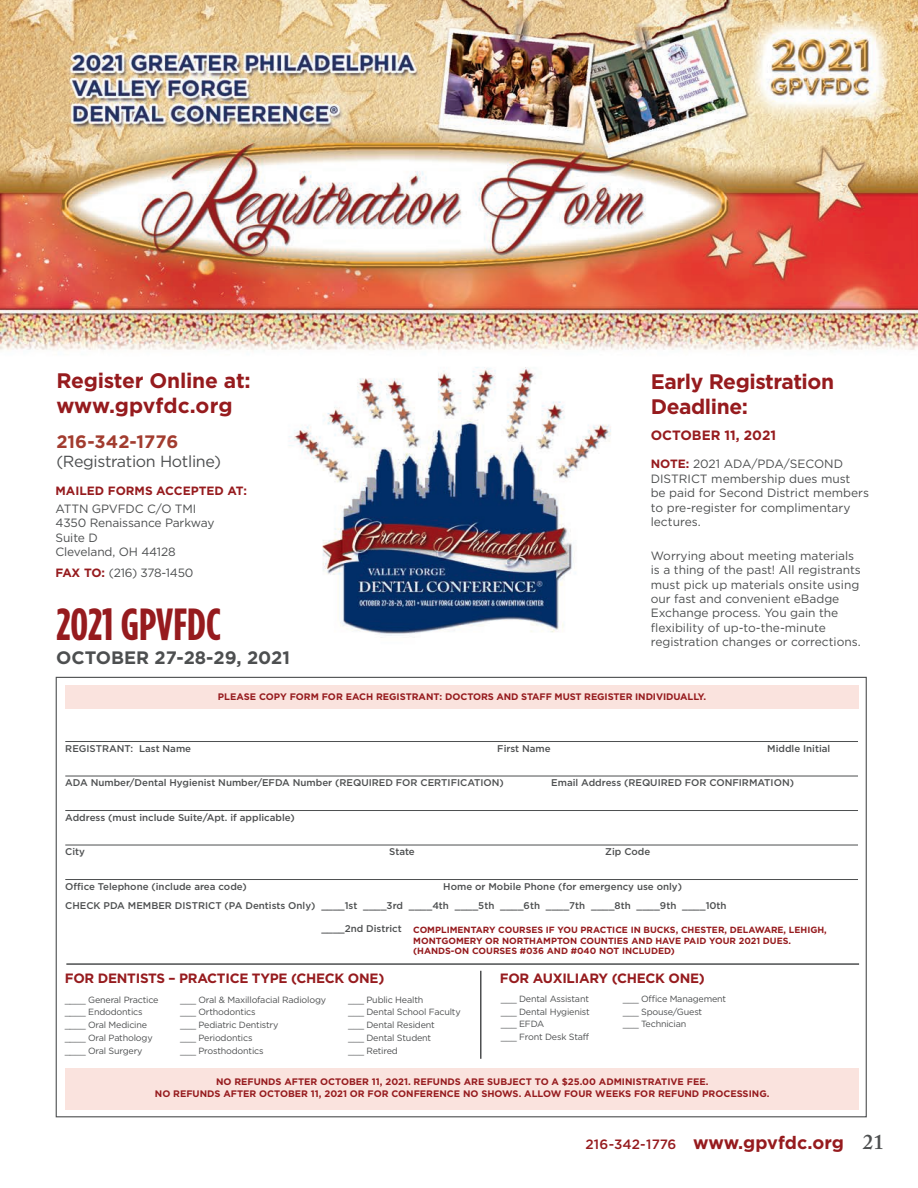
<style>
.page{position:relative;width:918px;height:1188px;background:#fff}
.page>*{position:absolute;margin:0;border:0;box-sizing:border-box;transform-origin:0 0}
.Date_txt{font:700 45px "Gotham Condensed";color:#961b1e}
.Date_txt-2{font:700 21px/25.2px "Gotham";letter-spacing:-.01em;color:#961b1e}
._2020_Box_head__blue{font:700 21px/25.2px "Gotham";letter-spacing:-.02em;color:#961b1e}
.folio-right{font:600 21px "Adobe Caslon Pro";color:#4d4f50}
.Date_txt-3{font:700 18px "Gotham";letter-spacing:-.005em;color:#961b1e}
.Date_txt-4{font:700 18px "Gotham";color:#4d4f50}
.Date_txt-5{font:700 18px "Gotham";letter-spacing:.005em;color:#a23c2f}
.Date_txt-6{font:16.05px "Gotham";letter-spacing:-.02em;color:#4d4f50}
._2020_Box_Text-Bold{font:700 13.5px "Gotham";letter-spacing:-.02em;color:#961b1e}
._2020_Box_Text-Bold-2{font:700 13.5px "Gotham";color:#961b1e}
._2020_Box_Text{font:12px/14.4px "Gotham";letter-spacing:-.005em;color:#4d4f50}
.t1{font:700 12px "Gotham";color:#961b1e}
.form_fields{font:500 9.75px "Gotham";color:#4d4f50}
.form_fields-no_rule{font:500 9.75px "Gotham";color:#4d4f50}
.Special_Notes_2017{font:700 9.45px/11.6px "Gotham";color:#961b1e;text-align:center}
.Change_is_Good-text{font:700 9.45px "Gotham";letter-spacing:-.01em;color:#961b1e}
.t2{font:9px "Gotham";letter-spacing:-.02em;color:#4d4f50}
.form_fields-no_rule-2{font:700 9px/10.8px "Gotham";color:#961b1e}
.s1{font-weight:700;color:#961b1e}
.s2{font-weight:500;font-size:13.5px}
</style>
<div class="page">
<img style="left:0;top:0;width:918px;height:752px">
<div style="left:56px;top:677px;width:811px;height:440px;background:#fff;border:1px solid #4d4f50"></div>
<div style="left:65px;top:1068px;width:794px;height:42px;background:#fae3de"></div>
<hr style="left:480px;top:971px;width:2px;height:88px;background:#4d4f50">
<hr style="left:66px;top:963px;width:793px;height:2px;background:#4d4f50">
<hr style="left:65px;top:741px;width:793px;height:1px;background:#4d4f50">
<hr style="left:65px;top:776px;width:793px;height:1px;background:#4d4f50">
<hr style="left:65px;top:810px;width:793px;height:1px;background:#4d4f50">
<hr style="left:65px;top:845px;width:793px;height:1px;background:#4d4f50">
<hr style="left:65px;top:879px;width:793px;height:1px;background:#4d4f50">
<div style="left:65px;top:685px;width:794px;height:24px;background:#fae3de"></div>
<p class="Date_txt-2" style="left:56px;top:367px;width:196px">Register Online at: www.gpvfdc.org</p>
<p class="Date_txt-5" style="left:56px;top:431px;width:123px">216-342-1776</p>
<p class="Date_txt-6" style="left:56px;top:453px;width:166px">(Registration Hotline)</p>
<p class="t1" style="left:56px;top:484px;width:193px">MAILED FORMS ACCEPTED AT:</p>
<p class="_2020_Box_Text" style="left:56px;top:501px;width:160px">ATTN GPVFDC C/O TMI<br>4350 Renaissance Parkway<br>Suite D<br>Cleveland, OH 44128</p>
<p class="_2020_Box_Text" style="left:56px;top:565px;width:139px"><span class="s1">FAX TO:</span> (216) 378-1450</p>
<p class="Date_txt" style="left:56px;top:599px;width:167px">2021 GPVFDC</p>
<p class="Date_txt-4" style="left:56px;top:648px;width:235px">OCTOBER 27-28-29, 2021</p>
<p class="_2020_Box_head__blue" style="left:651px;top:368px;width:185px">Early Registration<br>Deadline:</p>
<p class="_2020_Box_Text-Bold-2" style="left:651px;top:427px;width:127px">OCTOBER 11, 2021</p>
<p class="_2020_Box_Text" style="left:651px;top:457px;width:220px"><span class="s1">NOTE:</span> 2021 ADA/PDA/SECOND<br>DISTRICT membership dues must<br>be paid for Second District members to pre-register for complimentary lectures.</p>
<p class="_2020_Box_Text" style="left:651px;top:548px;width:212px">Worrying about meeting materials is a thing of the past! All registrants must pick up materials onsite using our fast and convenient eBadge Exchange process. You gain the flexibility of up-to-the-minute</p>
<p class="_2020_Box_Text" style="left:651px;top:634px;width:211px">registration changes or corrections.</p>
<p class="Change_is_Good-text" style="left:218px;top:691px;width:490px">PLEASE COPY FORM FOR EACH REGISTRANT: DOCTORS AND STAFF MUST REGISTER INDIVIDUALLY.</p>
<p class="form_fields" style="left:65px;top:743px;width:127px">REGISTRANT: Last Name</p>
<p class="form_fields" style="left:497px;top:743px;width:55px">First Name</p>
<p class="form_fields" style="left:767px;top:743px;width:65px">Middle Initial</p>
<p class="form_fields" style="left:65px;top:777px;width:440px">ADA Number/Dental Hygienist Number/EFDA Number (REQUIRED FOR CERTIFICATION)</p>
<p class="form_fields" style="left:551px;top:777px;width:244px">Email Address (REQUIRED FOR CONFIRMATION)</p>
<p class="form_fields" style="left:65px;top:812px;width:231px">Address (must include Suite/Apt. if applicable)</p>
<p class="form_fields" style="left:65px;top:846px;width:21px">City</p>
<p class="form_fields" style="left:389px;top:846px;width:27px">State</p>
<p class="form_fields" style="left:605px;top:846px;width:47px">Zip Code</p>
<p class="form_fields" style="left:65px;top:881px;width:183px">Office Telephone (include area code)</p>
<p class="form_fields" style="left:443px;top:881px;width:240px">Home or Mobile Phone (for emergency use only)</p>
<p class="form_fields-no_rule" style="left:65px;top:900px;width:663px">CHECK PDA MEMBER DISTRICT (PA Dentists Only) ____1st ____3rd ____4th ____5th ____6th ____7th ____8th ____9th ____10th</p>
<p class="form_fields-no_rule" style="left:321px;top:923px;width:82px">____2nd District</p>
<p class="form_fields-no_rule-2" style="left:413px;top:924px;width:415px">COMPLIMENTARY COURSES IF YOU PRACTICE IN BUCKS, CHESTER, DELAWARE, LEHIGH,<br>MONTGOMERY OR NORTHAMPTON COUNTIES AND HAVE PAID YOUR 2021 DUES. (HANDS-ON COURSES #036 AND #040 NOT INCLUDED)</p>
<p class="_2020_Box_Text-Bold" style="left:65px;top:970px;width:321px">FOR DENTISTS – PRACTICE TYPE (CHECK ONE)</p>
<p class="t2" style="left:65px;top:994px;width:95px">____ General Practice</p>
<p class="t2" style="left:180px;top:994px;width:147px">___ Oral &amp; Maxillofacial Radiology</p>
<p class="t2" style="left:348px;top:994px;width:77px">___ Public Health</p>
<p class="t2" style="left:65px;top:1007px;width:79px">____ Endodontics</p>
<p class="t2" style="left:180px;top:1007px;width:77px">___ Orthodontics</p>
<p class="t2" style="left:348px;top:1007px;width:114px">___ Dental School Faculty</p>
<p class="t2" style="left:65px;top:1020px;width:84px">____ Oral Medicine</p>
<p class="t2" style="left:180px;top:1020px;width:100px">___ Pediatric Dentistry</p>
<p class="t2" style="left:348px;top:1020px;width:88px">___ Dental Resident</p>
<p class="t2" style="left:65px;top:1033px;width:89px">____ Oral Pathology</p>
<p class="t2" style="left:180px;top:1033px;width:74px">___ Periodontics</p>
<p class="t2" style="left:348px;top:1033px;width:85px">___ Dental Student</p>
<p class="t2" style="left:65px;top:1045px;width:79px">____ Oral Surgery</p>
<p class="t2" style="left:180px;top:1045px;width:85px">___ Prosthodontics</p>
<p class="t2" style="left:348px;top:1045px;width:51px">___ Retired</p>
<p class="_2020_Box_Text-Bold" style="left:500px;top:970px;width:207px">FOR AUXILIARY (CHECK ONE)</p>
<p class="t2" style="left:501px;top:994px;width:90px">___ Dental Assistant</p>
<p class="t2" style="left:501px;top:1007px;width:90px">___ Dental Hygienist</p>
<p class="t2" style="left:501px;top:1019px;width:45px">___ EFDA</p>
<p class="t2" style="left:501px;top:1032px;width:90px">___ Front Desk Staff</p>
<p class="t2" style="left:623px;top:994px;width:105px">___ Office Management</p>
<p class="t2" style="left:623px;top:1007px;width:81px">___ Spouse/Guest</p>
<p class="t2" style="left:623px;top:1019px;width:65px">___ Technician</p>
<p class="Special_Notes_2017" style="left:155px;top:1076px;width:616px">NO REFUNDS AFTER OCTOBER 11, 2021. REFUNDS ARE SUBJECT TO A $25.00 ADMINISTRATIVE FEE.<br>NO REFUNDS AFTER OCTOBER 11, 2021 OR FOR CONFERENCE NO SHOWS. ALLOW FOUR WEEKS FOR REFUND PROCESSING.</p>
<p class="Date_txt-3" style="left:586px;top:1132px;width:260px"><span class="s2">216-342-1776</span> www.gpvfdc.org</p>
<p class="folio-right" style="left:863px;top:1130px;width:22px">21</p>
</div>
